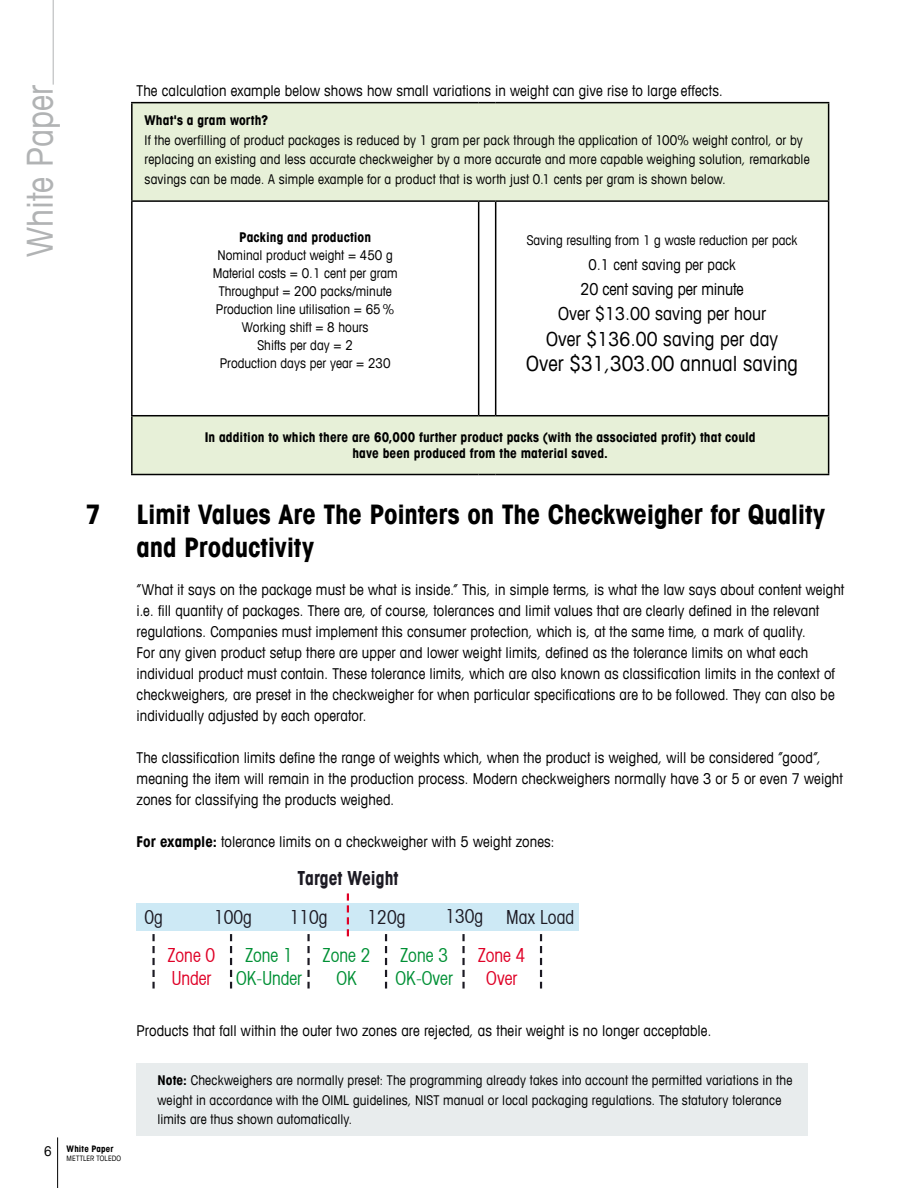
<style>
.page{position:relative;width:918px;height:1188px;background:#fff}
.page>*{position:absolute;margin:0;border:0;box-sizing:border-box;transform-origin:0 0}
.t1{font:condensed 36px "Avant Garde Com";color:#b1b3b4}
.t2{font:700 condensed 27px/33px "Avant Garde Com";letter-spacing:-.005em;color:#000}
.t3{font:condensed 21px "Avant Garde Com";color:#000}
.t4{font:condensed 19.5px "Avant Garde Com";letter-spacing:.005em;color:#000}
.t5{font:condensed 19.05px/23px "Avant Garde";color:#009035;text-align:center;scale:.92 1}
.t6{font:condensed 19.05px "Avant Garde";color:#1c1a23;scale:.92 1}
.t7{font:condensed 19.05px/23px "Avant Garde";color:#df0026;text-align:center;scale:.92 1}
.t8{font:700 condensed 19.05px "Avant Garde";color:#1c1a23;scale:.93 1}
.t9{font:condensed 18px "Avant Garde Com";color:#000}
.t10{font:condensed 16.5px "Avant Garde Com";letter-spacing:-.01em;color:#000}
.t11{font:condensed 15px/21px "Avant Garde Com";letter-spacing:.005em;color:#000}
.t12{font:condensed 13.5px/18px "Avant Garde Com";letter-spacing:.005em;color:#000}
.t13{font:700 condensed 13.5px/16.2px "Avant Garde Com";letter-spacing:.01em;color:#000;text-align:center}
.t14{font:700 condensed 9px "Avant Garde Com";letter-spacing:.02em;color:#000}
.t15{font:condensed 7.5px "Avant Garde Com";letter-spacing:.015em;color:#000}
.s1{font-weight:700}
.s2{font-weight:400;font-size:13.5px}
</style>
<div class="page">
<hr style="left:57px;top:1137px;width:1px;height:51px;background:#000">
<hr style="left:53px;top:0;width:1px;height:85px;background:#b1b3b4">
<svg style="left:133px;top:103px;width:695px;height:371px"></svg>
<hr style="left:131px;top:202px;width:2px;height:213px;background:#000">
<hr style="left:478px;top:202px;width:1px;height:213px;background:#000">
<hr style="left:495px;top:202px;width:1px;height:213px;background:#000">
<hr style="left:828px;top:202px;width:1px;height:213px;background:#000">
<hr style="left:131px;top:415px;width:348px;height:1px;background:#000">
<hr style="left:131px;top:416px;width:2px;height:58px;background:#000">
<svg style="left:479px;top:415px;width:17px;height:1px"></svg>
<hr style="left:496px;top:415px;width:333px;height:1px;background:#000">
<hr style="left:828px;top:416px;width:1px;height:58px;background:#000">
<hr style="left:131px;top:474px;width:348px;height:1px;background:#000">
<svg style="left:479px;top:474px;width:17px;height:1px"></svg>
<hr style="left:496px;top:474px;width:333px;height:1px;background:#000">
<hr style="left:828px;top:103px;width:1px;height:97px;background:#000">
<hr style="left:131px;top:103px;width:2px;height:97px;background:#000">
<hr style="left:131px;top:102px;width:348px;height:1px;background:#000">
<svg style="left:479px;top:102px;width:17px;height:1px"></svg>
<hr style="left:496px;top:102px;width:333px;height:1px;background:#000">
<hr style="left:131px;top:200px;width:348px;height:2px;background:#000">
<svg style="left:479px;top:200px;width:17px;height:2px"></svg>
<hr style="left:496px;top:200px;width:333px;height:2px;background:#000">
<div style="left:137px;top:903px;width:442px;height:28px;background:#cde9f5"></div>
<svg style="left:462px;top:934px;width:3px;height:55px"></svg>
<svg style="left:385px;top:934px;width:2px;height:55px"></svg>
<svg style="left:307px;top:934px;width:3px;height:55px"></svg>
<svg style="left:230px;top:934px;width:2px;height:55px"></svg>
<svg style="left:152px;top:934px;width:3px;height:55px"></svg>
<svg style="left:540px;top:934px;width:2px;height:55px"></svg>
<svg style="left:347px;top:893px;width:2px;height:44px"></svg>
<div style="left:137px;top:1063px;width:671px;height:73px;background:#e8eced"></div>
<h1 class="t1" style="left:18px;top:257px;width:173px;rotate:-90deg">White Paper</h1>
<p class="t11" style="left:137px;top:80px;width:588px">The calculation example below shows how small variations in weight can give rise to large effects.</p>
<p class="t13" style="left:145px;top:112px;width:125px">What's a gram worth?</p>
<p class="t12" style="left:145px;top:130px;width:667px;line-height:19.5px">If the overfilling of product packages is reduced by 1 gram per pack through the application of 100% weight control, or by replacing an existing and less accurate checkweigher by a more accurate and more capable weighing solution, remarkable savings can be made. A simple example for a product that is worth just 0.1 cents per gram is shown below.</p>
<p class="t13" style="left:239px;top:228px;width:134px">Packing and production</p>
<p class="t12" style="left:213px;top:245px;width:187px;text-align:center">Nominal product weight = 450 g<br>Material costs = 0.1 cent per gram<br>Throughput = 200 packs/minute<br>Production line utilisation = 65%<br>Working shift = 8 hours<br>Shifts per day = 2<br>Production days per year = 230</p>
<p class="t12" style="left:527px;top:230px;width:272px">Saving resulting from 1 g waste reduction per pack</p>
<p class="t11" style="left:588px;top:254px;width:149px">0.1 cent saving per pack</p>
<p class="t10" style="left:581px;top:279px;width:165px">20 cent saving per minute</p>
<p class="t9" style="left:558px;top:303px;width:210px">Over $13.00 saving per hour</p>
<h3 class="t4" style="left:546px;top:327px;width:234px">Over $136.00 saving per day</h3>
<h3 class="t3" style="left:526px;top:350px;width:273px">Over $31,303.00 annual saving</h3>
<p class="t13" style="left:205px;top:429px;width:553px">In addition to which there are 60,000 further product packs (with the associated profit) that could have been produced from the material saved.</p>
<h2 class="t2" style="left:86px;top:497px;width:17px">7</h2>
<h2 class="t2" style="left:137px;top:497px;width:690px">Limit Values Are The Pointers on The Checkweigher for Quality and Productivity</h2>
<p class="t11" style="left:137px;top:578px;width:709px">“What it says on the package must be what is inside.” This, in simple terms, is what the law says about content weight i.e. fill quantity of packages. There are, of course, tolerances and limit values that are clearly defined in the relevant regulations. Companies must implement this consumer protection, which is, at the same time, a mark of quality.<br>For any given product setup there are upper and lower weight limits, defined as the tolerance limits on what each individual product must contain. These tolerance limits, which are also known as classification limits in the context of checkweighers, are preset in the checkweigher for when particular specifications are to be followed. They can also be individually adjusted by each operator.</p>
<p class="t11" style="left:137px;top:746px;width:708px">The classification limits define the range of weights which, when the product is weighed, will be considered “good”, meaning the item will remain in the production process. Modern checkweighers normally have 3 or 5 or even 7 weight zones for classifying the products weighed.</p>
<p class="t11" style="left:137px;top:830px;width:420px"><span class="s1">For example:</span> tolerance limits on a checkweigher with 5 weight zones:</p>
<p class="t8" style="left:297px;top:865px;width:110px">Target Weight</p>
<p class="t6" style="left:144px;top:905px;width:22px">0g</p>
<p class="t6" style="left:214px;top:905px;width:43px">100g</p>
<p class="t6" style="left:290px;top:905px;width:43px">110g</p>
<p class="t6" style="left:368px;top:905px;width:43px">120g</p>
<p class="t6" style="left:445px;top:905px;width:141px">130g Max Load</p>
<p class="t5" style="left:236px;top:944px;width:73px">Zone 1<br>OK-Under</p>
<p class="t7" style="left:478px;top:944px;width:53px">Zone 4<br>Over</p>
<p class="t7" style="left:168px;top:944px;width:53px;text-align:left">Zone 0<br>Under</p>
<p class="t5" style="left:323px;top:944px;width:53px">Zone 2<br>OK</p>
<p class="t5" style="left:396px;top:944px;width:64px;text-align:left">Zone 3<br>OK-Over</p>
<p class="t14" style="left:44px;top:1143px;width:71px"><span class="s2">6</span> White Paper</p>
<p class="t15" style="left:67px;top:1154px;width:56px">METTLER TOLEDO</p>
<p class="t11" style="left:137px;top:1019px;width:576px">Products that fall within the outer two zones are rejected, as their weight is no longer acceptable.</p>
<p class="t12" style="left:157px;top:1070px;width:636px;line-height:19.5px"><span class="s1">Note:</span> Checkweighers are normally preset: The programming already takes into account the permitted variations in the weight in accordance with the OIML guidelines, NIST manual or local packaging regulations. The statutory tolerance limits are thus shown automatically.</p>
</div>
